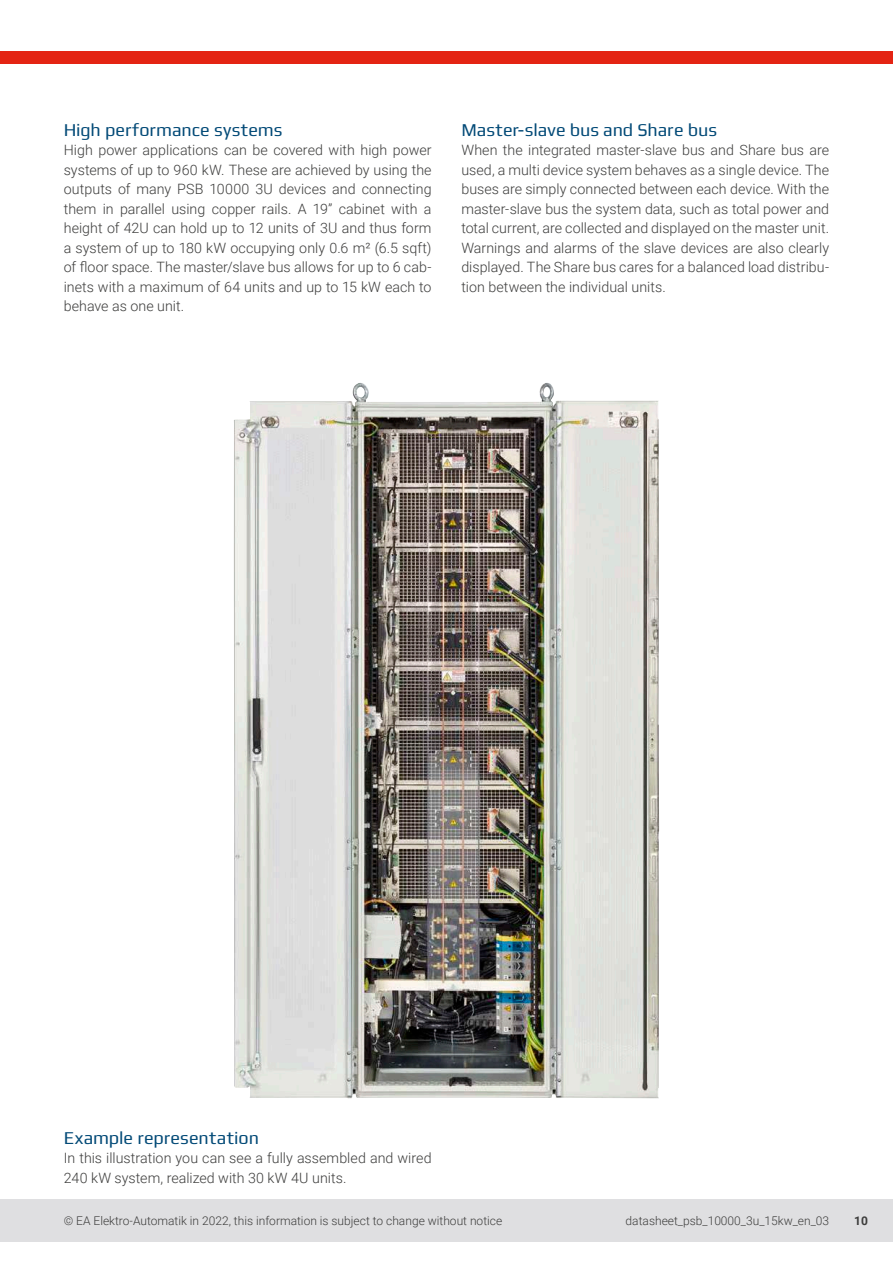
<style>
.page{position:relative;width:893px;height:1263px;background:#fff}
.page>*{position:absolute;margin:0;border:0;box-sizing:border-box;transform-origin:0 0}
.t1{font:18px "Play";letter-spacing:-.005em;color:#034a77}
.t2{font:300 14.25px/19.5px "Roboto";letter-spacing:.005em;color:#3d3d3c;text-align:justify}
.t3{font:300 12px "Roboto";color:#3d3d3c}
.t4{font:700 12px "Roboto";color:#3d3d3c}
</style>
<div class="page">
<div style="left:0;top:1199px;width:893px;height:43px;background:#dfdfe1"></div>
<div style="left:0;top:51px;width:893px;height:13px;background:#e42413"></div>
<img style="left:234px;top:383px;width:425px;height:715px">
<p class="t1" style="left:64px;top:117px;width:220px">High performance systems</p>
<p class="t2" style="left:64px;top:140px;width:369px">High power applications can be covered with high power systems of up to 960 kW. These are achieved by using the outputs of many PSB 10000 3U devices and connecting them in parallel using copper rails. A 19” cabinet with a height of 42U can hold up to 12 units of 3U and thus form a system of up to 180 kW occupying only 0.6 m² (6.5 sqft) of floor space. The master/slave bus allows for up to 6 cab&shy;inets with a maximum of 64 units and up to 15 kW each to behave as one unit.</p>
<p class="t1" style="left:461px;top:117px;width:257px">Master-slave bus and Share bus</p>
<p class="t2" style="left:461px;top:140px;width:369px">When the integrated master-slave bus and Share bus are used, a multi device system behaves as a single device. The buses are simply connected between each device. With the master-slave bus the system data, such as total power and total current, are collected and displayed on the master unit.<br>Warnings and alarms of the slave devices are also clearly displayed. The Share bus cares for a balanced load distribu&shy;tion between the individual units.</p>
<p class="t1" style="left:64px;top:1125px;width:197px">Example representation</p>
<p class="t2" style="left:64px;top:1148px;width:369px">In this illustration you can see a fully assembled and wired<br>240 kW system, realized with 30 kW 4U units.</p>
<p class="t3" style="left:64px;top:1212px;width:440px">© EA Elektro-Automatik in 2022, this information is subject to change without notice</p>
<p class="t3" style="left:626px;top:1212px;width:205px">datasheet_psb_10000_3u_15kw_en_03</p>
<p class="t4" style="left:854px;top:1212px;width:15px">10</p>
</div>
